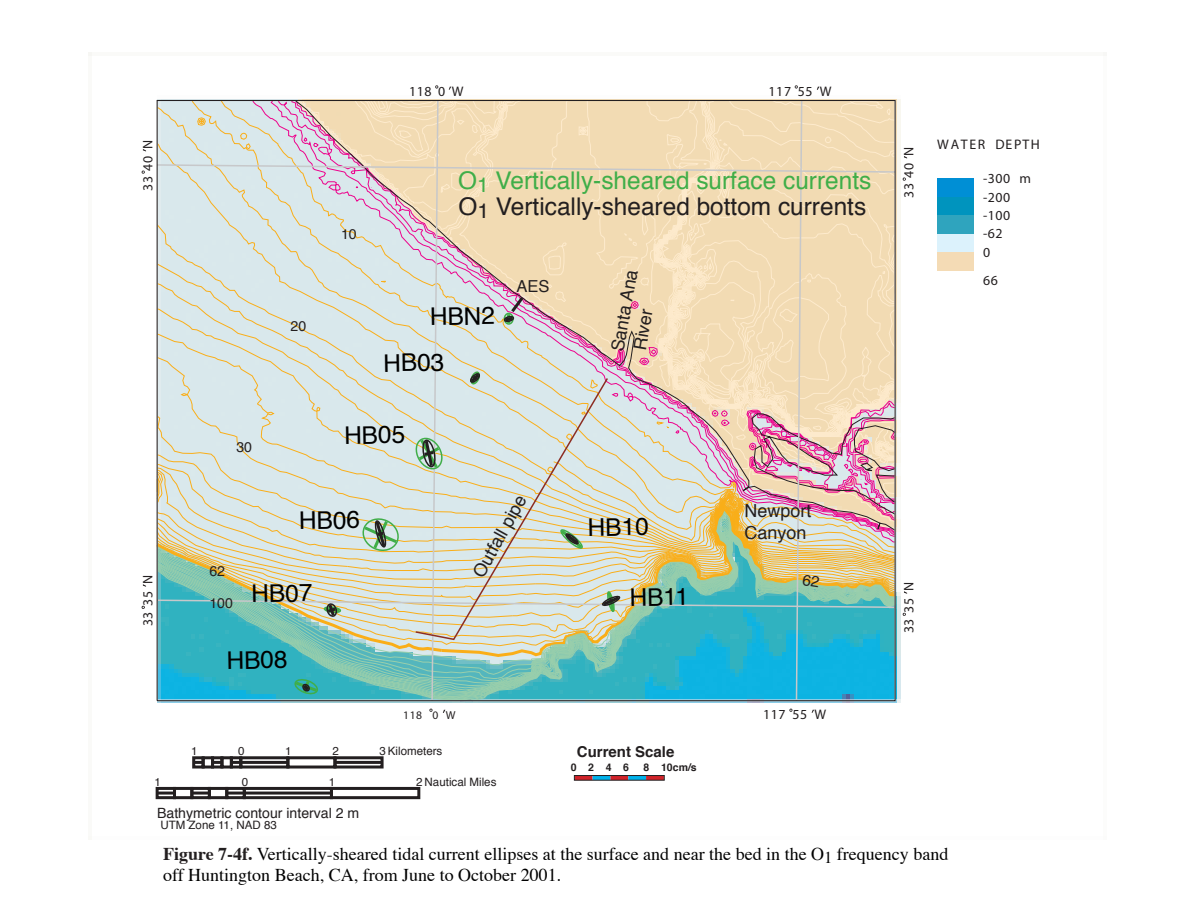
<style>
.page{position:relative;width:1188px;height:918px;background:#fff}
.page>*{position:absolute;margin:0;border:0;box-sizing:border-box;transform-origin:0 0}
.t1{font:24.45px/26.2px "Helvetica";color:#40ae49}
.t2{font:24.45px "Helvetica";color:#000}
.t3{font:18px/21.8px "Times";color:#000}
.t4{font:18px/21.8px "Helvetica";color:#231f20}
.t5{font:16.5px "Helvetica";color:#231f20}
.t6{font:700 15px "Helvetica";color:#231f20}
.t7{font:14.1px "Helvetica";color:#231f20}
.t8{font:13.8px/18.5px "Myriad";letter-spacing:.045em;color:#231f20}
.t9{font:13.8px "Myriad";letter-spacing:.115em;color:#231f20}
.t10{font:11.55px "Helvetica";color:#231f20}
.t11{font:11.55px "Myriad";color:#231f20}
.t12{font:700 10.5px "Helvetica";letter-spacing:.555em;color:#231f20}
.s1{color:#231f20}
.s2{font-weight:700;color:#231f20}
</style>
<div class="page">
<svg style="left:435px;top:85px;width:3px;height:4px"></svg>
<svg style="left:795px;top:85px;width:3px;height:4px"></svg>
<div style="left:937px;top:178px;width:37px;height:19px;background:#008fd5"></div>
<div style="left:937px;top:197px;width:37px;height:18px;background:#0094be"></div>
<div style="left:937px;top:215px;width:37px;height:19px;background:#2fa4be"></div>
<div style="left:937px;top:234px;width:37px;height:18px;background:#dcf2fc"></div>
<div style="left:937px;top:252px;width:37px;height:19px;background:#f4dbb5"></div>
<svg style="left:155px;top:786px;width:266px;height:14px"></svg>
<svg style="left:192px;top:756px;width:192px;height:13px"></svg>
<hr style="left:335px;top:761px;width:47px;height:3px;background:#231f20">
<hr style="left:575px;top:776px;width:18px;height:4px;background:#d1232a">
<hr style="left:593px;top:776px;width:17px;height:4px;background:#00b2eb">
<hr style="left:610px;top:776px;width:18px;height:4px;background:#d1232a">
<hr style="left:628px;top:776px;width:18px;height:4px;background:#00b2eb">
<hr style="left:646px;top:776px;width:18px;height:4px;background:#d1232a">
<div style="left:574px;top:775px;width:91px;height:6px;border:1px solid #231f20"></div>
<svg style="left:156px;top:99px;width:741px;height:603px"></svg>
<p class="t8" style="left:139px;top:191px;width:53px;rotate:-90deg">33 40 N</p>
<p class="t8" style="left:139px;top:626px;width:53px;rotate:-90deg">33 35 N</p>
<p class="t8" style="left:409px;top:83px;width:56px">118 0 W</p>
<p class="t8" style="left:769px;top:83px;width:64px">117 55 W</p>
<p class="t7" style="left:236px;top:437px;width:17px">30</p>
<p class="t7" style="left:209px;top:562px;width:17px">62</p>
<p class="t7" style="left:291px;top:317px;width:17px">20</p>
<p class="t7" style="left:341px;top:224px;width:17px">10</p>
<h1 class="t1" style="left:458px;top:168px;width:415px">O<sub>1</sub> Vertically-sheared surface currents<br><span class="s1">O</span><sub>1</sub> <span class="s1">Vertically-sheared bottom currents</span></h1>
<h1 class="t2" style="left:430px;top:300px;width:67px;rotate:-1deg">HBN2</h1>
<h1 class="t2" style="left:383px;top:346px;width:63px;rotate:-1deg">HB03</h1>
<p class="t5" style="left:517px;top:275px;width:35px">AES</p>
<p class="t4" style="left:608px;top:350px;width:84px;rotate:-80deg">Santa Ana<br>River</p>
<h1 class="t2" style="left:344px;top:419px;width:63px;rotate:-1deg">HB05</h1>
<p class="t4" style="left:469px;top:571px;width:92px;rotate:-61deg">Outfall pipe</p>
<p class="t4" style="left:745px;top:501px;width:68px">Newport<br>Canyon</p>
<h1 class="t2" style="left:299px;top:504px;width:63px;rotate:-1deg">HB06</h1>
<h1 class="t2" style="left:588px;top:511px;width:63px;rotate:-1deg">HB10</h1>
<p class="t7" style="left:209px;top:593px;width:25px">100</p>
<h1 class="t2" style="left:251px;top:577px;width:63px;rotate:-1deg">HB07</h1>
<h1 class="t2" style="left:226px;top:644px;width:63px;rotate:-1deg">HB08</h1>
<h1 class="t2" style="left:629px;top:581px;width:61px;rotate:-1deg">HB11</h1>
<p class="t11" style="left:403px;top:710px;width:54px">118 0 W</p>
<p class="t8" style="left:763px;top:706px;width:65px">117 55 W</p>
<p class="t10" style="left:191px;top:743px;width:8px">1</p>
<p class="t10" style="left:238px;top:743px;width:8px">0</p>
<p class="t10" style="left:285px;top:743px;width:8px">1</p>
<p class="t10" style="left:332px;top:743px;width:8px">2</p>
<p class="t10" style="left:379px;top:743px;width:64px">3 Kilometers</p>
<p class="t6" style="left:577px;top:741px;width:99px">Current Scale</p>
<p class="t12" style="left:571px;top:760px;width:60px">0246</p>
<p class="t12" style="left:644px;top:760px;width:55px">8 10cm/s</p>
<p class="t10" style="left:155px;top:774px;width:8px">1</p>
<p class="t10" style="left:242px;top:774px;width:8px">0</p>
<p class="t10" style="left:329px;top:774px;width:8px">1</p>
<p class="t10" style="left:416px;top:774px;width:82px">2 Nautical Miles</p>
<p class="t7" style="left:157px;top:804px;width:204px">Bathymetric contour interval 2 m</p>
<p class="t10" style="left:160px;top:817px;width:118px">UTM Zone 11, NAD 83</p>
<p class="t8" style="left:900px;top:198px;width:53px;rotate:-90deg">33 40 N</p>
<p class="t9" style="left:937px;top:138px;width:104px">WATER DEPTH</p>
<p class="t8" style="left:983px;top:170px;width:49px">-300 m -200 -100 -62<br>0</p>
<p class="t8" style="left:983px;top:271px;width:16px">66</p>
<p class="t8" style="left:900px;top:633px;width:53px;rotate:-90deg">33 35 N</p>
<p class="t3" style="left:163px;top:844px;width:787px"><span class="s2">Figure 7-4f.</span> Vertically-sheared tidal current ellipses at the surface and near the bed in the O<sub>1</sub> frequency band off Huntington Beach, CA, from June to October 2001.</p>
</div>
